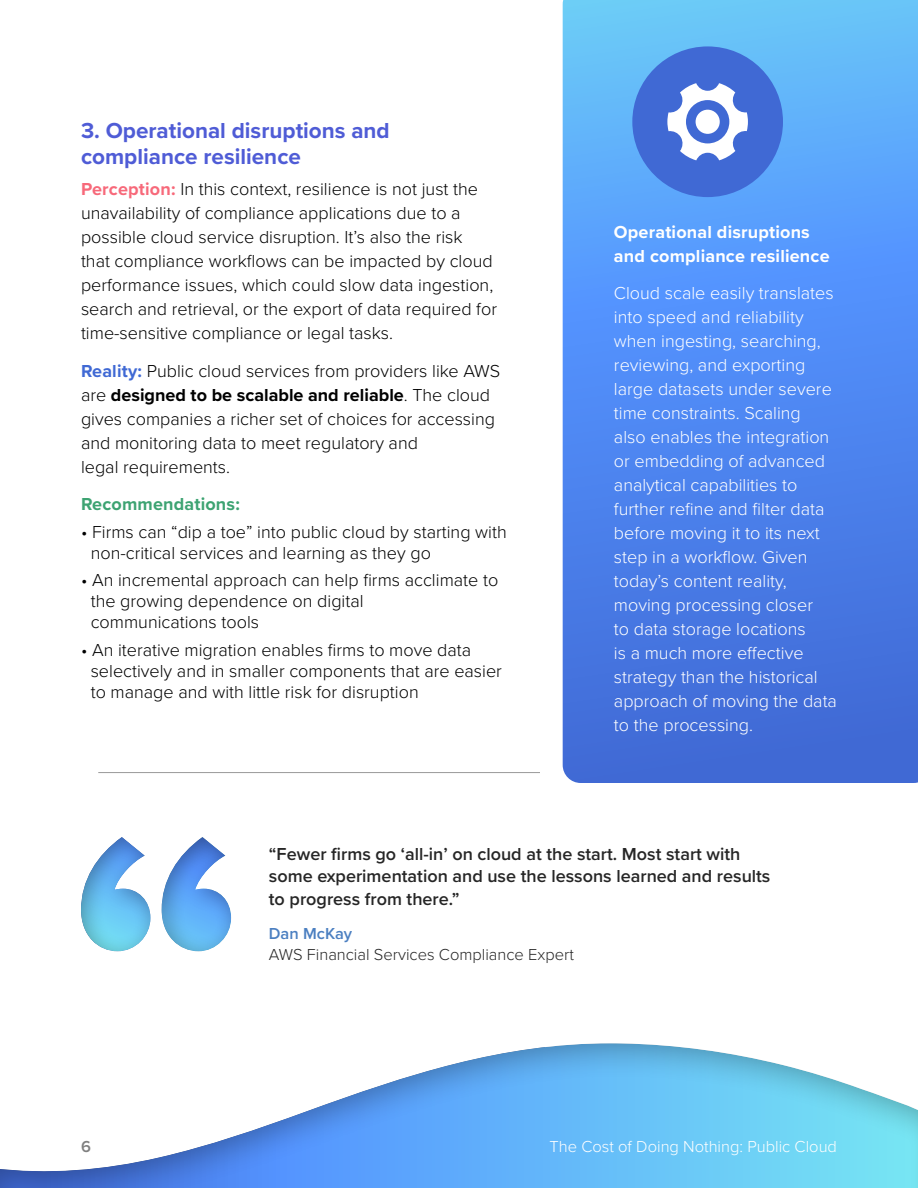
<style>
.page{position:relative;width:918px;height:1188px;background:#fff}
.page>*{position:absolute;margin:0;border:0;box-sizing:border-box;transform-origin:0 0}
.t1{font:700 22.5px/25.8px "Proxima Nova";color:#4f5cd6}
.t2{font:300 18px/24px "Proxima Nova";color:#000}
.t3{font:300 18px/24px "Proxima Nova";color:#fff}
.t4{font:600 18px/22.5px "Proxima Nova";color:#262626}
.t5{font:700 18px/24px "Proxima Nova";letter-spacing:.01em;color:#fff}
.t6{font:700 18px "Proxima Nova";letter-spacing:.01em;color:#3da372}
.t7{font:300 16.5px/21px "Proxima Nova";color:#262626}
.t8{font:300 16.5px "Proxima Nova";color:#fff}
.t9{font:600 16.5px "Proxima Nova";color:#808080}
.s1{font-weight:700;color:#f7697a}
.s2{font-weight:700;color:#4069d4}
.s3{font-weight:700}
.s4{font-weight:600;color:#4b7fc1}
</style>
<div class="page">
<div style="left:0;top:1042px;width:918px;height:146px;background:#000;opacity:.3"></div>
<svg style="left:563px;top:0;width:355px;height:783px;background:#508cee"></svg>
<div style="left:80px;top:836px;width:153px;height:117px;background:#000;opacity:.33"></div>
<hr style="left:98px;top:772px;width:442px;height:1px;background:#999">
<div style="left:632px;top:46px;width:151px;height:151px;background:#4069d4;border-radius:50%"></div>
<svg style="left:667px;top:83px;width:81px;height:77px"></svg>
<div style="left:696px;top:110px;width:24px;height:24px;background:#fff;border-radius:50%"></div>
<p class="t1" style="left:81px;top:118px;width:310px">3. Operational disruptions and compliance resilience</p>
<p class="t2" style="left:81px;top:176px;width:418px"><span class="s1">Perception:</span> In this context, resilience is not just the unavailability of compliance applications due to a possible cloud service disruption. It’s also the risk<br>that compliance workflows can be impacted by cloud performance issues, which could slow data ingestion, search and retrieval, or the export of data required for time-sensitive compliance or legal tasks.</p>
<p class="t2" style="left:81px;top:358px;width:421px"><span class="s2">Reality:</span> Public cloud services from providers like AWS are <span class="s3">designed to be scalable and reliable</span>. The cloud gives companies a richer set of choices for accessing and monitoring data to meet regulatory and<br>legal requirements.</p>
<p class="t6" style="left:81px;top:491px;width:160px">Recommendations:</p>
<p class="t2" style="left:91px;top:520px;width:418px;line-height:21px;text-indent:-10px">• Firms can “dip a toe” into public cloud by starting with non-critical services and learning as they go</p>
<p class="t2" style="left:91px;top:569px;width:409px;line-height:21px;text-indent:-10px">• An incremental approach can help firms acclimate to the growing dependence on digital<br>communications tools</p>
<p class="t2" style="left:91px;top:638px;width:413px;line-height:21px;text-indent:-10px">• An iterative migration enables firms to move data selectively and in smaller components that are easier to manage and with little risk for disruption</p>
<p class="t5" style="left:614px;top:219px;width:217px">Operational disruptions and compliance resilience</p>
<p class="t3" style="left:614px;top:280px;width:225px">Cloud scale easily translates into speed and reliability when ingesting, searching, reviewing, and exporting large datasets under severe time constraints. Scaling also enables the integration or embedding of advanced analytical capabilities to further refine and filter data before moving it to its next step in a workflow. Given today’s content reality, moving processing closer<br>to data storage locations<br>is a much more effective strategy than the historical approach of moving the data to the processing.</p>
<p class="t4" style="left:269px;top:842px;width:503px">“Fewer firms go ‘all-in’ on cloud at the start. Most start with some experimentation and use the lessons learned and results to progress from there.”</p>
<p class="t7" style="left:269px;top:922px;width:307px"><span class="s4">Dan McKay<br></span>AWS Financial Services Compliance Expert</p>
<p class="t9" style="left:81px;top:1135px;width:11px">6</p>
<p class="t8" style="left:549px;top:1135px;width:289px">The Cost of Doing Nothing: Public Cloud</p>
</div>
